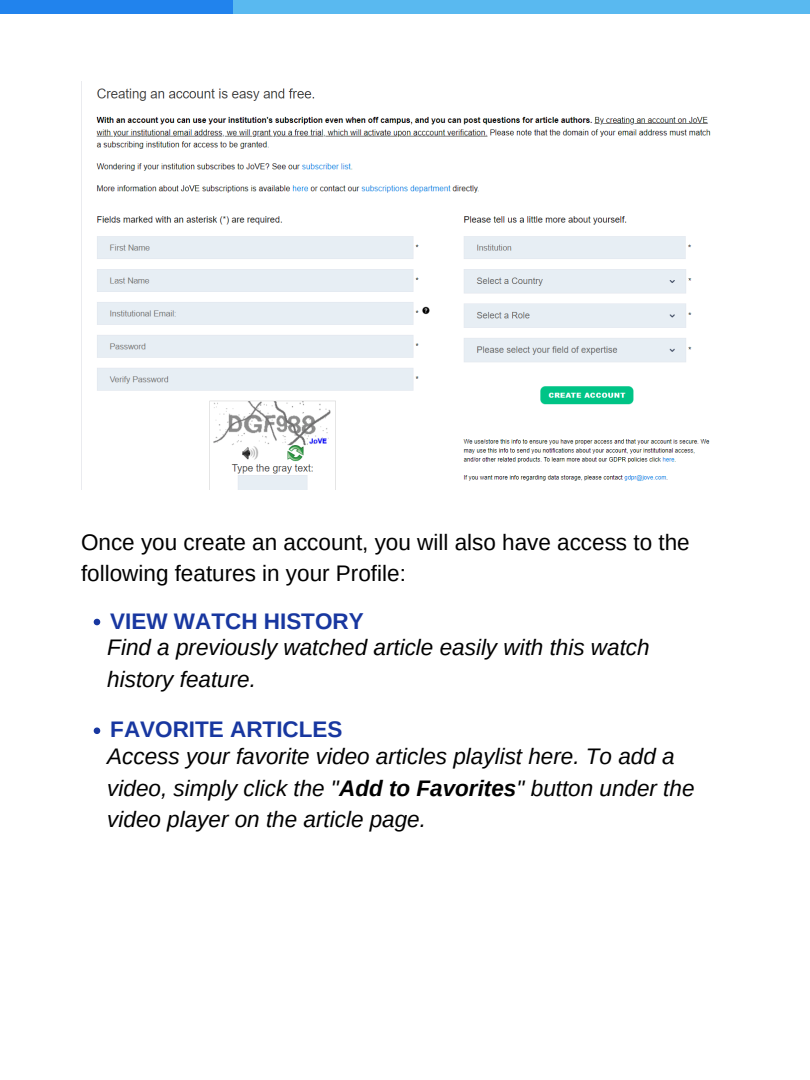
<style>
.page{position:relative;width:810px;height:1080px;background:#fff}
.page>*{position:absolute;margin:0;border:0;box-sizing:border-box;transform-origin:0 0}
.t1{font:italic 22.5px/31.4px "Arimo";color:#000}
.t2{font:22.5px/31.4px "Arimo";color:#000}
.t3{font:700 22.5px "Arimo";color:#1837a0}
.s1{font-weight:700}
</style>
<div class="page">
<div style="left:0;top:0;width:233px;height:14px;background:#2183ed"></div>
<div style="left:234px;top:0;width:576px;height:14px;background:#59b9f0"></div>
<img style="left:81px;top:81px;width:630px;height:408px">
<svg style="left:94px;top:619px;width:6px;height:6px"></svg>
<svg style="left:94px;top:727px;width:6px;height:7px"></svg>
<p class="t2" style="left:81px;top:526px;width:610px">Once you create an account, you will also have access to the following features in your Profile:</p>
<p class="t3" style="left:110px;top:608px;width:255px">VIEW WATCH HISTORY</p>
<p class="t1" style="left:107px;top:632px;width:544px">Find a previously watched article easily with this watch history feature.</p>
<p class="t3" style="left:110px;top:717px;width:234px">FAVORITE ARTICLES</p>
<p class="t1" style="left:107px;top:741px;width:589px">Access your favorite video articles playlist here. To add a video, simply click the "<span class="s1">Add to Favorites</span>" button under the video player on the article page.</p>
</div>
